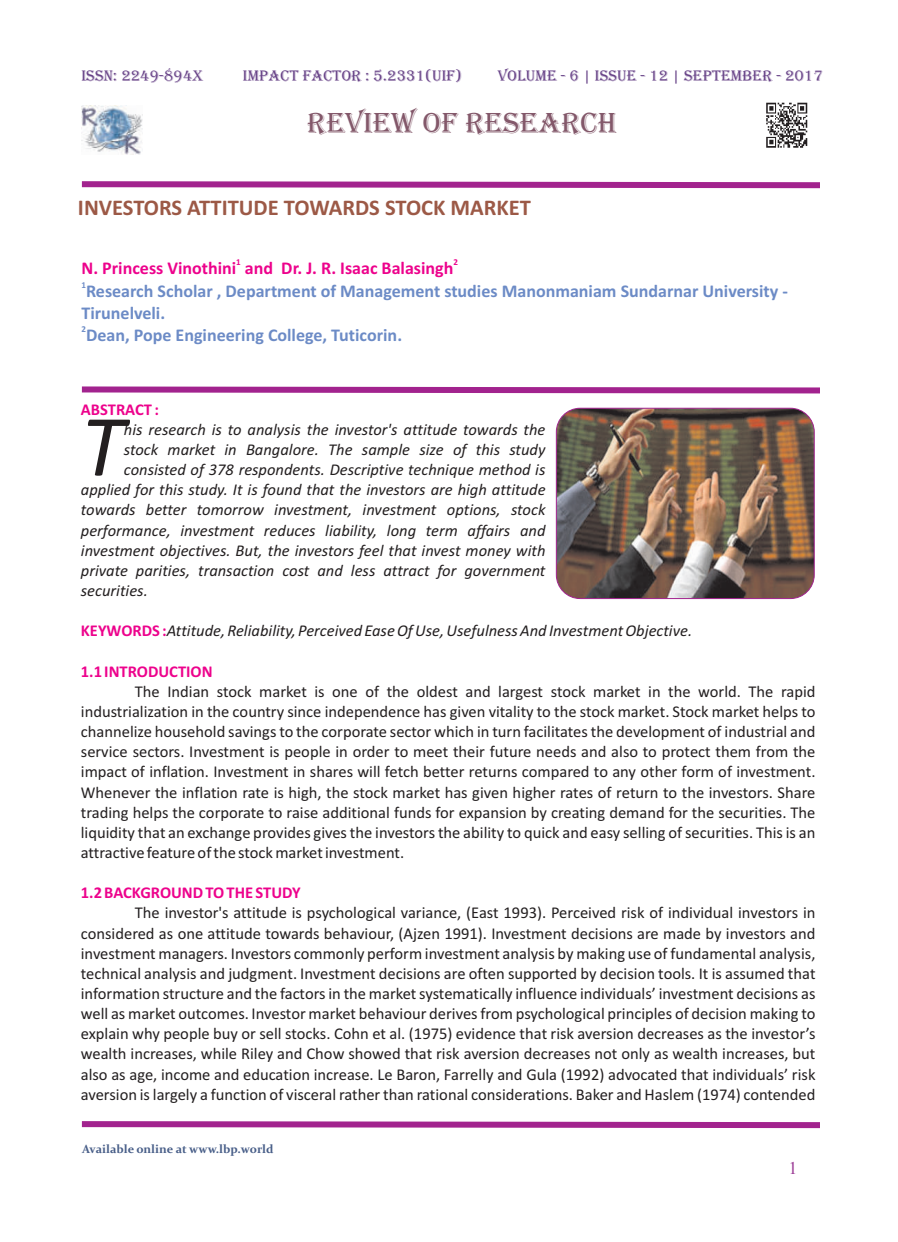
<style>
.page{position:relative;width:898px;height:1242px;background:#fff}
.page>*{position:absolute;margin:0;border:0;box-sizing:border-box;transform-origin:0 0}
.t1{font:italic 88.2px "Calibri";color:#231f20}
.t2{font:30px "Algerian";color:#83586a}
.t3{font:700 22.5px "Calibri";color:#9c5946}
.t4{font:700 18px/21.9px "Calibri";color:#6c8bc6}
.t5{font:700 18px "Calibri";color:#ed028c}
.t6{font:18px "Times New Roman";color:#9c3d96}
.t7{font:16.5px/20.1px "Calibri";color:#231f20;text-align:justify}
.t8{font:italic 16.5px "Calibri";color:#231f20}
.t9{font:700 16.5px "Calibri";color:#ed028c}
.t10{font:15.75px "Algerian";color:#674287}
.t11{font:700 12px "Constantia";color:#485e88}
.t12{font:700 9px "Calibri";color:#ed028c}
.t13{font:700 9px "Calibri";color:#6c8bc6}
.s1{font-weight:700;font-style:normal;color:#ed028c}
</style>
<div class="page">
<svg style="left:81px;top:386px;width:739px;height:8px;background:#b959aa"></svg>
<svg style="left:81px;top:1121px;width:739px;height:8px;background:#b959aa"></svg>
<img style="left:766px;top:102px;width:42px;height:46px">
<img style="left:556px;top:408px;width:258px;height:190px;border-radius:24px">
<div style="left:555px;top:408px;width:259px;height:191px;border:1px solid #a2238e;border-radius:24px"></div>
<svg style="left:81px;top:181px;width:739px;height:8px;background:#b959aa"></svg>
<img style="left:81px;top:106px;width:61px;height:48px">
<p class="t10" style="left:81px;top:67px;width:123px">ISSN: 2249-894X</p>
<p class="t10" style="left:243px;top:67px;width:221px">IMPACT FACTOR : 5.2331(UIF)</p>
<p class="t10" style="left:497px;top:67px;width:326px">VOLUME - 6 | ISSUE - 12 | SEPTEMBER - 2017</p>
<h2 class="t2" style="left:307px;top:107px;width:311px">REVIEW OF RESEARCH</h2>
<h3 class="t3" style="left:78px;top:198px;width:454px">INVESTORS ATTITUDE TOWARDS STOCK MARKET</h3>
<p class="t12" style="left:236px;top:258px;width:6px">1</p>
<p class="t12" style="left:453px;top:258px;width:6px">2</p>
<p class="t5" style="left:81px;top:261px;width:373px">N. Princess Vinothini and Dr. J. R. Isaac Balasingh</p>
<p class="t13" style="left:81px;top:281px;width:6px">1</p>
<p class="t4" style="left:81px;top:281px;width:707px">Research Scholar , Department of Management studies Manonmaniam Sundarnar University -<br>Tirunelveli.</p>
<p class="t13" style="left:81px;top:325px;width:6px">2</p>
<p class="t4" style="left:86px;top:326px;width:317px">Dean, Pope Engineering College, Tuticorin.</p>
<p class="t9" style="left:81px;top:402px;width:79px">ABSTRACT :</p>
<h1 class="t1" style="left:81px;top:409px;width:44px">T</h1>
<p class="t8" style="left:124px;top:422px;width:423px">his research is to analysis the investor's attitude towards the</p>
<p class="t8" style="left:124px;top:442px;width:423px">stock market in Bangalore. The sample size of this study</p>
<p class="t8" style="left:124px;top:463px;width:423px">consisted of 378 respondents. Descriptive technique method is</p>
<p class="t8" style="left:81px;top:483px;width:466px">applied for this study. It is found that the investors are high attitude</p>
<p class="t8" style="left:81px;top:503px;width:466px">towards better tomorrow investment, investment options, stock</p>
<p class="t8" style="left:81px;top:523px;width:466px">performance, investment reduces liability, long term affairs and</p>
<p class="t8" style="left:81px;top:543px;width:466px">investment objectives. But, the investors feel that invest money with</p>
<p class="t8" style="left:81px;top:563px;width:466px">private parities, transaction cost and less attract for government</p>
<p class="t8" style="left:81px;top:583px;width:68px">securities.</p>
<p class="t8" style="left:81px;top:624px;width:612px"><span class="s1">KEYWORDS :</span>Attitude,Reliability, Perceived Ease Of Use, Usefulness And Investment Objective.</p>
<p class="t9" style="left:81px;top:664px;width:133px">1.1 INTRODUCTION</p>
<p class="t7" style="left:81px;top:682px;width:736px;text-indent:54px">The Indian stock market is one of the oldest and largest stock market in the world. The rapid industrialization in the country since independence has given vitality to the stock market. Stock market helps to channelize household savings to the corporate sector which in turn facilitates the development of industrial and service sectors. Investment is people in order to meet their future needs and also to protect them from the impact of inflation. Investment in shares will fetch better returns compared to any other form of investment.<br>Whenever the inflation rate is high, the stock market has given higher rates of return to the investors. Share trading helps the corporate to raise additional funds for expansion by creating demand for the securities. The liquidity that an exchange provides gives the investors the ability to quick and easy selling of securities. This is an attractive feature of the stock market investment.</p>
<p class="t9" style="left:81px;top:886px;width:221px">1.2 BACKGROUND TO THE STUDY</p>
<p class="t7" style="left:81px;top:904px;width:736px;text-indent:54px">The investor's attitude is psychological variance, (East 1993). Perceived risk of individual investors in considered as one attitude towards behaviour, (Ajzen 1991). Investment decisions are made by investors and investment managers. Investors commonly perform investment analysis by making use of fundamental analysis, technical analysis and judgment. Investment decisions are often supported by decision tools. It is assumed that information structure and the factors in the market systematically influence individuals’ investment decisions as well as market outcomes. Investor market behaviour derives from psychological principles of decision making to explain why people buy or sell stocks. Cohn et al. (1975) evidence that risk aversion decreases as the investor’s wealth increases, while Riley and Chow showed that risk aversion decreases not only as wealth increases, but also as age, income and education increase. Le Baron, Farrelly and Gula (1992) advocated that individuals’ risk aversion is largely a function of visceral rather than rational considerations. Baker and Haslem (1974) contended</p>
<p class="t11" style="left:82px;top:1144px;width:193px">Available online at www.lbp.world</p>
<p class="t6" style="left:788px;top:1161px;width:10px">1</p>
</div>
